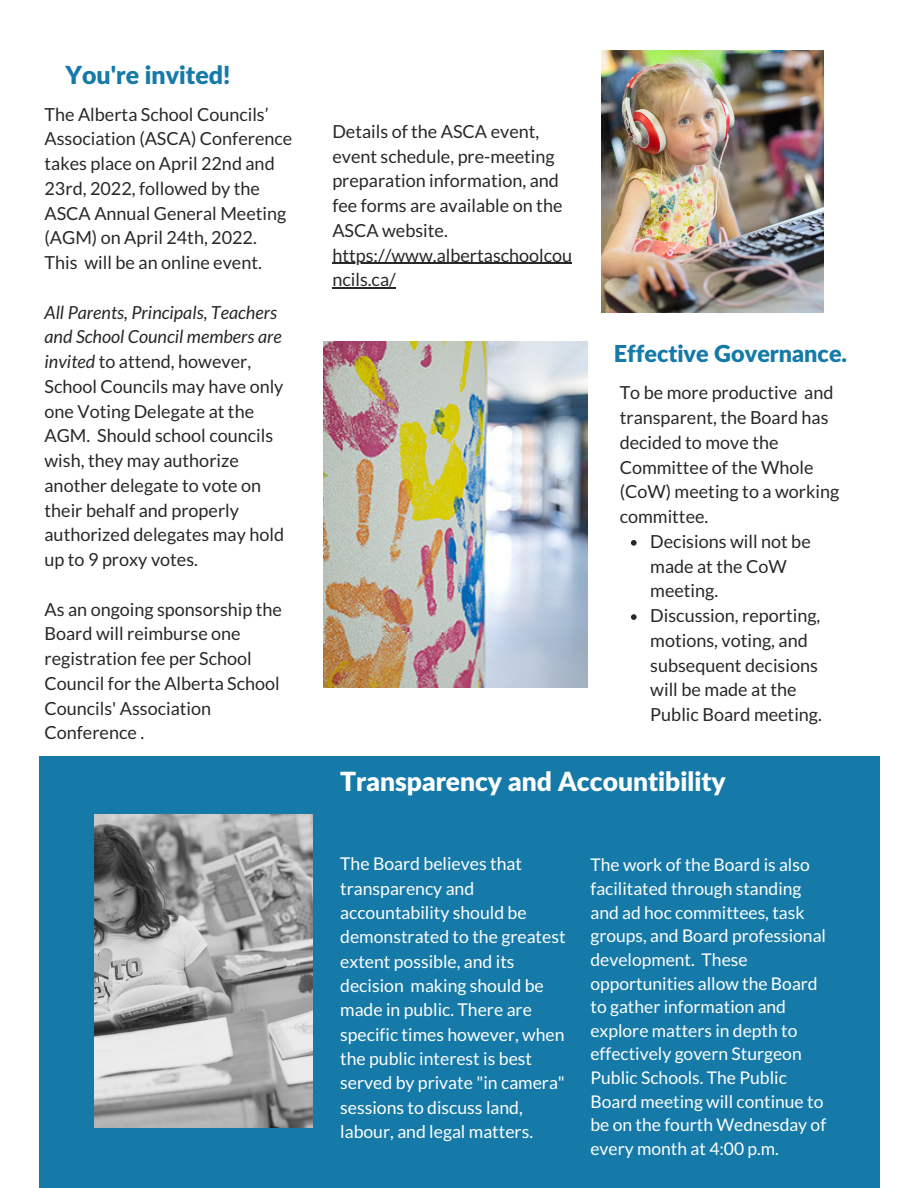
<style>
.page{position:relative;width:918px;height:1188px;background:#fff}
.page>*{position:absolute;margin:0;border:0;box-sizing:border-box;transform-origin:0 0}
.t1{font:900 26.4px "Lato Latin";color:#fff}
.t2{font:900 24.9px "Lato Latin";color:#157aa8}
.t3{font:900 23.4px "Lato Latin";color:#157aa8}
.t4{font:18px/24.8px "Lato";color:#282828}
.t5{font:17.55px/23.7px "Lato";color:#fff}
.s1{font-style:italic}
</style>
<div class="page">
<div style="left:39px;top:756px;width:840px;height:432px;background:#157aa8"></div>
<img style="left:94px;top:815px;width:218px;height:313px">
<img style="left:601px;top:51px;width:222px;height:262px">
<img style="left:323px;top:341px;width:264px;height:347px">
<hr style="left:332px;top:263px;width:240px;height:1px;background:#282828">
<hr style="left:332px;top:288px;width:64px;height:1px;background:#282828">
<svg style="left:631px;top:540px;width:6px;height:6px"></svg>
<svg style="left:631px;top:614px;width:6px;height:6px"></svg>
<p class="t2" style="left:66px;top:64px;width:166px">You're invited!</p>
<p class="t4" style="left:45px;top:101px;width:249px">The Alberta School Councils’<br>Association (ASCA) Conference takes place on April 22nd and<br>23rd, 2022, followed by the<br>ASCA Annual General Meeting (AGM) on April 24th, 2022.</p>
<p class="t4" style="left:45px;top:250px;width:219px">This will be an online event.</p>
<p class="t4" style="left:45px;top:299px;width:241px"><span class="s1">All Parents, Principals, Teachers and School Council members are invited</span> to attend, however,<br>School Councils may have only one Voting Delegate at the<br>AGM. Should school councils wish, they may authorize another delegate to vote on their behalf and properly authorized delegates may hold up to 9 proxy votes.</p>
<p class="t4" style="left:45px;top:596px;width:239px">As an ongoing sponsorship the<br>Board will reimburse one registration fee per School<br>Council for the Alberta School<br>Councils' Association<br>Conference .</p>
<p class="t4" style="left:332px;top:119px;width:232px">Details of the ASCA event, event schedule, pre-meeting preparation information, and fee forms are available on the<br>ASCA website.</p>
<p class="t4" style="left:332px;top:242px;width:241px">https://www.albertaschoolcou ncils.ca/</p>
<p class="t3" style="left:614px;top:343px;width:235px">Effective Governance.</p>
<p class="t4" style="left:620px;top:380px;width:221px">To be more productive and transparent, the Board has decided to move the<br>Committee of the Whole (CoW) meeting to a working committee.</p>
<p class="t4" style="left:650px;top:529px;width:162px">Decisions will not be made at the CoW meeting.</p>
<p class="t4" style="left:650px;top:603px;width:173px">Discussion, reporting, motions, voting, and subsequent decisions will be made at the<br>Public Board meeting.</p>
<p class="t1" style="left:340px;top:770px;width:387px">Transparency and Accountibility</p>
<p class="t5" style="left:340px;top:851px;width:227px;line-height:24.3px">The Board believes that transparency and accountability should be demonstrated to the greatest extent possible, and its decision making should be made in public. There are specific times however, when the public interest is best served by private "in camera" sessions to discuss land, labour, and legal matters.</p>
<p class="t5" style="left:590px;top:853px;width:237px">The work of the Board is also facilitated through standing and ad hoc committees, task groups, and Board professional development. These opportunities allow the Board to gather information and explore matters in depth to effectively govern Sturgeon<br>Public Schools. The Public<br>Board meeting will continue to be on the fourth Wednesday of every month at 4:00 p.m.</p>
</div>
